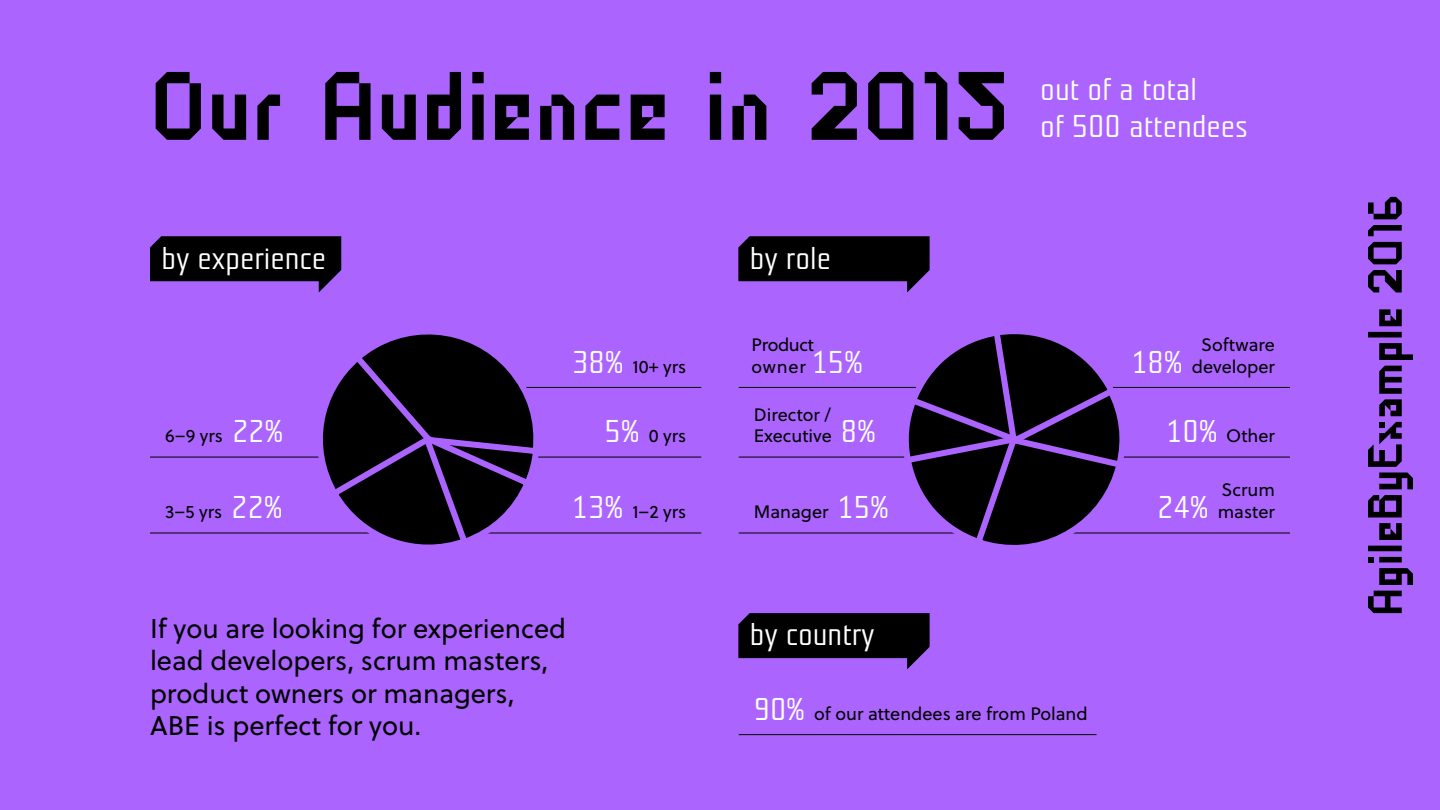
<style>
.page{position:relative;width:1440px;height:810px;background:#ac64ff}
.page>*{position:absolute;margin:0;border:0;box-sizing:border-box;transform-origin:0 0}
.t1{font:87px "ABE";color:#000}
.t2{font:31.5px/37.8px "Teuton Mager";color:#fff}
.t3{font:27px/32.4px "Soleil";color:#000}
.t4{font:18px/21.6px "Soleil";color:#000;text-align:right}
.s1{font-family:"Teuton Mager";font-size:31.5px;color:#fff}
</style>
<div class="page">
<svg style="left:1379px;top:309px;width:23px;height:17px"></svg>
<svg style="left:1368px;top:332px;width:45px;height:28px"></svg>
<svg style="left:1379px;top:366px;width:23px;height:50px"></svg>
<svg style="left:1368px;top:422px;width:45px;height:67px"></svg>
<svg style="left:1368px;top:495px;width:34px;height:45px"></svg>
<svg style="left:1368px;top:546px;width:34px;height:5px"></svg>
<svg style="left:1368px;top:557px;width:34px;height:5px"></svg>
<svg style="left:1379px;top:568px;width:34px;height:17px"></svg>
<svg style="left:1368px;top:591px;width:34px;height:22px"></svg>
<svg style="left:1368px;top:242px;width:34px;height:22px"></svg>
<svg style="left:1368px;top:225px;width:34px;height:11px"></svg>
<svg style="left:1368px;top:270px;width:34px;height:23px"></svg>
<svg style="left:1368px;top:197px;width:34px;height:22px"></svg>
<svg style="left:150px;top:236px;width:191px;height:56px"></svg>
<svg style="left:738px;top:236px;width:192px;height:56px"></svg>
<svg style="left:738px;top:613px;width:192px;height:56px"></svg>
<hr style="left:474px;top:533px;width:227px;height:1px;background:#000">
<hr style="left:1063px;top:533px;width:227px;height:1px;background:#000">
<hr style="left:150px;top:533px;width:258px;height:1px;background:#000">
<hr style="left:739px;top:457px;width:171px;height:1px;background:#000">
<hr style="left:739px;top:533px;width:266px;height:1px;background:#000">
<hr style="left:466px;top:457px;width:235px;height:1px;background:#000">
<hr style="left:466px;top:387px;width:235px;height:1px;background:#000">
<hr style="left:1089px;top:457px;width:201px;height:1px;background:#000">
<hr style="left:1054px;top:387px;width:236px;height:1px;background:#000">
<hr style="left:739px;top:734px;width:358px;height:1px;background:#000">
<hr style="left:150px;top:457px;width:242px;height:1px;background:#000">
<hr style="left:739px;top:387px;width:218px;height:1px;background:#000">
<svg style="left:308px;top:334px;width:235px;height:211px"></svg>
<svg style="left:901px;top:334px;width:226px;height:211px"></svg>
<h1 class="t1" style="left:150px;top:59px;width:861px">Our Audience in 2015</h1>
<h2 class="t2" style="left:1040px;top:71px;width:209px">out of a total<br>of 500 attendees</h2>
<h2 class="t2" style="left:162px;top:240px;width:166px">by experience</h2>
<h2 class="t2" style="left:750px;top:240px;width:83px">by role</h2>
<p class="t4" style="left:572px;top:355px;width:116px"><span class="s1">38%</span> 10+ yrs</p>
<p class="t4" style="left:752px;top:334px;width:113px;text-align:left">Product owner <span class="s1">15%</span></p>
<p class="t4" style="left:1131px;top:334px;width:145px">Software<br><span class="s1">18%</span> developer</p>
<p class="t4" style="left:754px;top:403px;width:124px;text-align:left">Director /<br>Executive <span class="s1">8%</span></p>
<p class="t4" style="left:165px;top:425px;width:120px">6–9 yrs <span class="s1">22%</span></p>
<p class="t4" style="left:1166px;top:425px;width:110px"><span class="s1">10%</span> Other</p>
<p class="t4" style="left:605px;top:425px;width:83px"><span class="s1">5%</span> 0 yrs</p>
<p class="t4" style="left:165px;top:501px;width:119px">3–5 yrs <span class="s1">22%</span></p>
<p class="t4" style="left:572px;top:501px;width:116px"><span class="s1">13%</span> 1–2 yrs</p>
<h3 class="t3" style="left:150px;top:611px;width:418px">If you are looking for experienced lead developers, scrum masters, product owners or managers,<br>ABE is perfect for you.</h3>
<p class="t4" style="left:754px;top:501px;width:137px">Manager <span class="s1">15%</span></p>
<h2 class="t2" style="left:750px;top:617px;width:126px">by country</h2>
<p class="t4" style="left:754px;top:702px;width:335px"><span class="s1">90%</span> of our attendees are from Poland</p>
<p class="t4" style="left:1157px;top:478px;width:119px">Scrum<br><span class="s1">24%</span> master</p>
</div>
